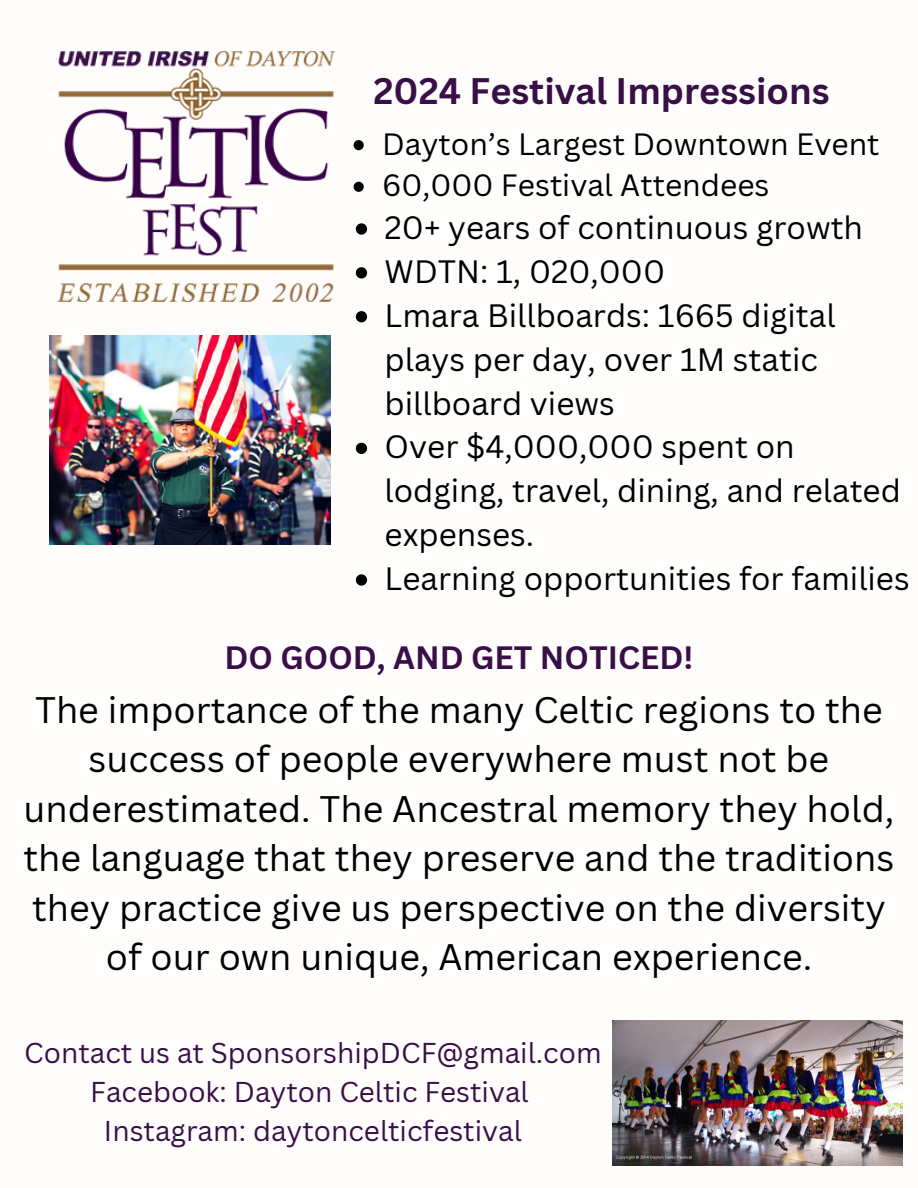
<style>
.page{position:relative;width:918px;height:1188px;background:#fff}
.page>*{position:absolute;margin:0;border:0;box-sizing:border-box;transform-origin:0 0}
.t1{font:36px/49.5px "Canva Sans";color:#000;text-align:center}
.t2{font:700 36px "Canva Sans";color:#380f47}
.t3{font:31.5px/43.8px "Canva Sans";color:#000}
.t4{font:700 31.5px "Canva Sans";color:#380f47}
.t5{font:30px "Canva Sans";color:#000}
.t6{font:27.9px "Canva Sans";color:#380f47}
</style>
<div class="page">
<img style="left:58px;top:52px;width:277px;height:249px">
<img style="left:49px;top:336px;width:282px;height:209px">
<img style="left:613px;top:1021px;width:290px;height:145px">
<svg style="left:354px;top:140px;width:10px;height:10px"></svg>
<svg style="left:354px;top:182px;width:10px;height:10px"></svg>
<svg style="left:356px;top:223px;width:11px;height:12px"></svg>
<svg style="left:356px;top:267px;width:11px;height:11px"></svg>
<svg style="left:356px;top:311px;width:11px;height:11px"></svg>
<svg style="left:356px;top:443px;width:11px;height:11px"></svg>
<svg style="left:356px;top:574px;width:11px;height:12px"></svg>
<p class="t2" style="left:374px;top:66px;width:458px">2024 Festival Impressions</p>
<h1 class="t5" style="left:382px;top:123px;width:499px">Dayton’s Largest Downtown Event</h1>
<p class="t5" style="left:382px;top:164px;width:389px">60,000 Festival Attendees</p>
<p class="t3" style="left:385px;top:205px;width:480px">20+ years of continuous growth</p>
<p class="t3" style="left:385px;top:249px;width:282px">WDTN: 1, 020,000</p>
<p class="t3" style="left:385px;top:293px;width:452px">Lmara Billboards: 1665 digital plays per day, over 1M static billboard views</p>
<p class="t3" style="left:385px;top:424px;width:518px">Over $4,000,000 spent on lodging, travel, dining, and related expenses.</p>
<p class="t3" style="left:385px;top:556px;width:527px">Learning opportunities for families</p>
<h2 class="t4" style="left:225px;top:635px;width:470px">DO GOOD, AND GET NOTICED!</h2>
<p class="t1" style="left:24px;top:684px;width:872px">The importance of the many Celtic regions to the success of people everywhere must not be underestimated. The Ancestral memory they hold, the language that they preserve and the traditions they practice give us perspective on the diversity of our own unique, American experience.</p>
<p class="t6" style="left:24px;top:1034px;width:579px">Contact us at SponsorshipDCF@gmail.com</p>
<p class="t6" style="left:90px;top:1072px;width:440px">Facebook: Dayton Celtic Festival</p>
<h3 class="t6" style="left:104px;top:1111px;width:419px">Instagram: daytoncelticfestival</h3>
</div>
